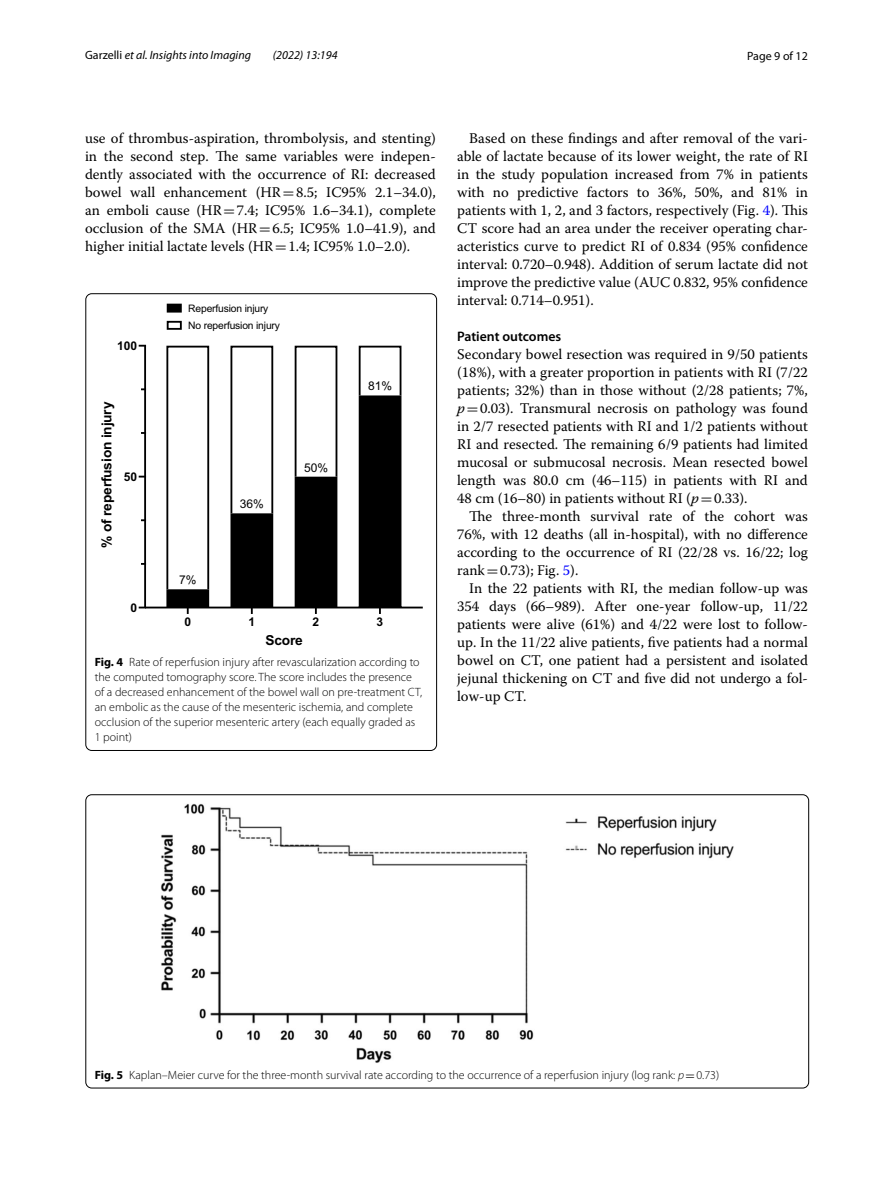
<style>
.page{position:relative;width:893px;height:1187px;background:#fff}
.page>*{position:absolute;margin:0;border:0;box-sizing:border-box;transform-origin:0 0}
.t1{font:14.7px/18px "Warnock Pro";color:#000;text-align:justify}
.t2{font:700 13.8px "Arial";letter-spacing:-.01em;color:#000}
.t3{font:600 13.8px "Myriad Pro";color:#000}
.t4{font:300 12px/15px "Myriad Pro";color:#000}
.t5{font:italic 12px "Myriad Pro";color:#000}
.t6{font:12px "Arial";color:#000}
.t7{font:700 12px "Arial";color:#000}
.t8{font:12px "Myriad Pro";color:#000}
.t9{font:10.35px/17.2px "Arial";letter-spacing:-.015em;color:#000}
.s1{font-style:normal}
.s2{font-family:"MTSY"}
.s3{color:#00f}
.s4{font-style:italic}
.s5{font-weight:700}
.s6{font-family:"MTSY";font-weight:400}
</style>
<div class="page">
<div style="left:166px;top:345px;width:43px;height:245px;background:#fff;border:2px solid #000"></div>
<div style="left:230px;top:345px;width:43px;height:169px;background:#fff;border:2px solid #000"></div>
<div style="left:295px;top:345px;width:42px;height:132px;background:#fff;border:2px solid #000"></div>
<div style="left:359px;top:345px;width:42px;height:51px;background:#fff;border:2px solid #000"></div>
<svg style="left:143px;top:394px;width:280px;height:215px"></svg>
<svg style="left:187px;top:607px;width:2px;height:6px"></svg>
<svg style="left:251px;top:607px;width:2px;height:6px"></svg>
<svg style="left:315px;top:607px;width:2px;height:6px"></svg>
<svg style="left:379px;top:607px;width:2px;height:6px"></svg>
<hr style="left:144px;top:345px;width:2px;height:262px;background:#000">
<div style="left:168px;top:304px;width:13px;height:7px;background:#000"></div>
<div style="left:167px;top:303px;width:15px;height:9px;border:2px solid #000"></div>
<div style="left:167px;top:321px;width:15px;height:9px;border:2px solid #000"></div>
<img style="left:161px;top:804px;width:573px;height:259px">
<p class="t5" style="left:85px;top:48px;width:168px"><span class="s1">Garzelli</span> et al. Insights into Imaging</p>
<p class="t5" style="left:273px;top:48px;width:66px">(2022) 13:194</p>
<p class="t8" style="left:747px;top:48px;width:62px">Page 9 of 12</p>
<p class="t1" style="left:85px;top:128px;width:352px">use of thrombus-aspiration, thrombolysis, and stenting) in the second step. The same variables were indepen&shy;dently associated with the occurrence of RI: decreased bowel wall enhancement (HR<span class="s2">=</span>8.5; IC95% 2.1–34.0), an emboli cause (HR<span class="s2">=</span>7.4; IC95% 1.6–34.1), complete occlusion of the SMA (HR<span class="s2">=</span>6.5; IC95% 1.0–41.9), and higher initial lactate levels (HR<span class="s2">=</span>1.4; IC95% 1.0–2.0).</p>
<p class="t1" style="left:457px;top:128px;width:352px;text-indent:12px">Based on these findings and after removal of the vari&shy;able of lactate because of its lower weight, the rate of RI in the study population increased from 7% in patients with no predictive factors to 36%, 50%, and 81% in patients with 1, 2, and 3 factors, respectively (Fig. <span class="s3">4</span>). This CT score had an area under the receiver operating char&shy;acteristics curve to predict RI of 0.834 (95% confidence interval: 0.720–0.948). Addition of serum lactate did not improve the predictive value (AUC 0.832, 95% confidence interval: 0.714–0.951).</p>
<p class="t3" style="left:457px;top:327px;width:106px">Patient outcomes</p>
<p class="t1" style="left:457px;top:344px;width:352px">Secondary bowel resection was required in 9/50 patients (18%), with a greater proportion in patients with RI (7/22 patients; 32%) than in those without (2/28 patients; 7%, <span class="s4">p</span><span class="s2">=</span>0.03). Transmural necrosis on pathology was found in 2/7 resected patients with RI and 1/2 patients without RI and resected. The remaining 6/9 patients had limited mucosal or submucosal necrosis. Mean resected bowel length was 80.0 cm (46–115) in patients with RI and 48 cm (16–80) in patients without RI (<span class="s4">p</span><span class="s2">=</span>0.33).</p>
<p class="t1" style="left:457px;top:506px;width:352px;text-indent:12px">The three-month survival rate of the cohort was 76%, with 12 deaths (all in-hospital), with no difference according to the occurrence of RI (22/28 vs. 16/22; log rank<span class="s2">=</span>0.73); Fig. <span class="s3">5</span>).</p>
<p class="t1" style="left:457px;top:578px;width:352px;text-indent:12px">In the 22 patients with RI, the median follow-up was 354 days (66–989). After one-year follow-up, 11/22 patients were alive (61%) and 4/22 were lost to follow&shy;up. In the 11/22 alive patients, five patients had a normal bowel on CT, one patient had a persistent and isolated jejunal thickening on CT and five did not undergo a fol&shy;low-up CT.</p>
<p class="t9" style="left:188px;top:299px;width:93px">Reperfusion injury<br>No reperfusion injury</p>
<p class="t7" style="left:117px;top:337px;width:22px">100</p>
<p class="t6" style="left:368px;top:378px;width:26px">81%</p>
<p class="t2" style="left:97px;top:547px;width:147px;rotate:-90deg">% of reperfusion injury</p>
<p class="t6" style="left:304px;top:459px;width:26px">50%</p>
<p class="t7" style="left:124px;top:468px;width:15px">50</p>
<p class="t6" style="left:240px;top:496px;width:26px">36%</p>
<p class="t6" style="left:179px;top:572px;width:19px">7%</p>
<p class="t7" style="left:131px;top:599px;width:8px">0</p>
<p class="t7" style="left:184px;top:614px;width:8px">0</p>
<p class="t7" style="left:248px;top:614px;width:8px">1</p>
<p class="t7" style="left:313px;top:614px;width:8px">2</p>
<p class="t7" style="left:377px;top:614px;width:8px">3</p>
<p class="t2" style="left:265px;top:631px;width:39px">Score</p>
<p class="t4" style="left:95px;top:654px;width:329px"><span class="s5">Fig. 4</span> Rate of reperfusion injury after revascularization according to the computed tomography score. The score includes the presence of a decreased enhancement of the bowel wall on pre-treatment CT, an embolic as the cause of the mesenteric ischemia, and complete occlusion of the superior mesenteric artery (each equally graded as 1 point)</p>
<p class="t4" style="left:95px;top:1067px;width:626px"><span class="s5">Fig. 5</span> Kaplan–Meier curve for the three-month survival rate according to the occurrence of a reperfusion injury (log rank: <span class="s4">p</span><span class="s6">=</span>0.73)</p>
</div>
